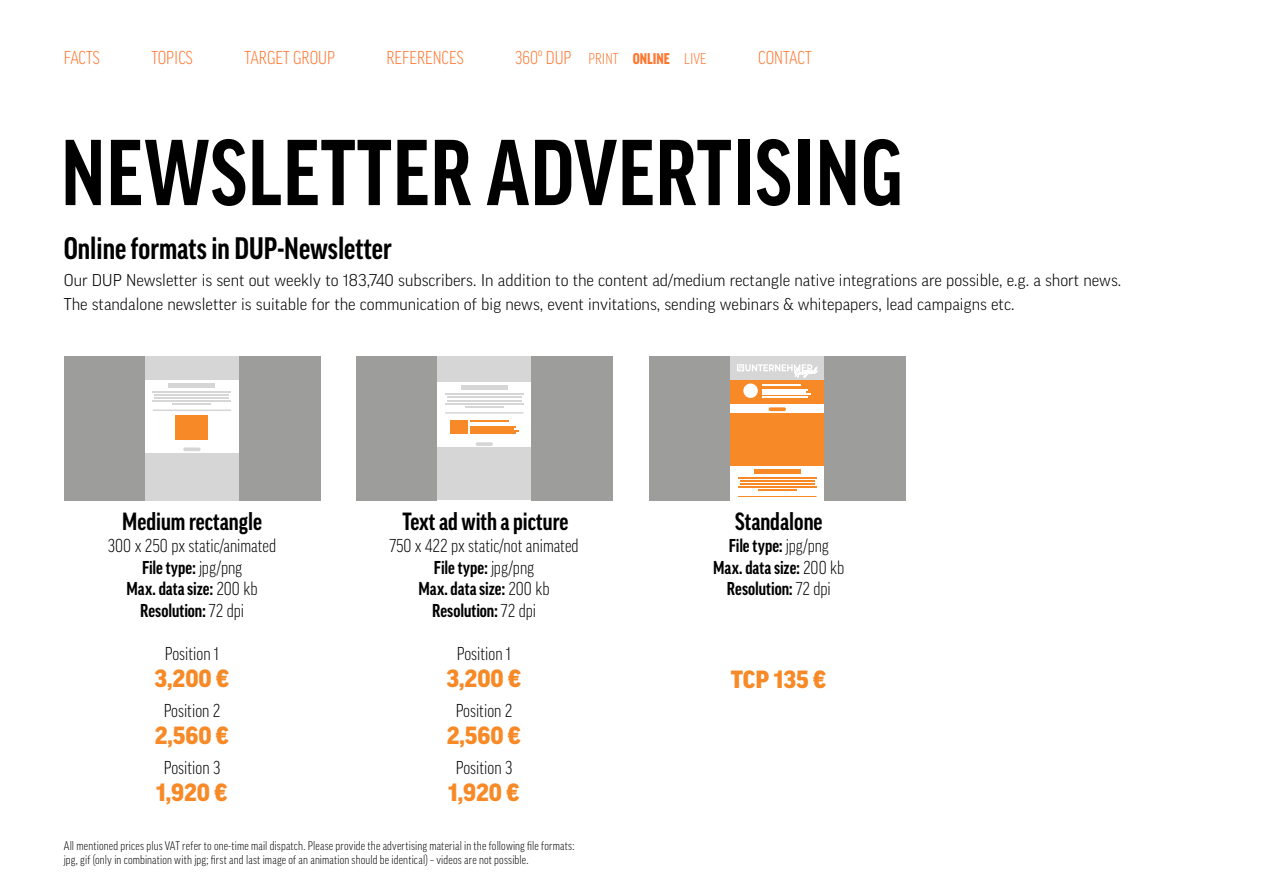
<style>
.page{position:relative;width:1263px;height:893px;background:#fff}
.page>*{position:absolute;margin:0;border:0;box-sizing:border-box;transform-origin:0 0}
.t1{font:700 condensed 90px "Good Pro";letter-spacing:.01em;color:#000}
.t2{font:700 condensed 30px "Good Pro";color:#000}
.t3{font:700 condensed 24px "Good Pro";color:#000}
.t4{font:900 24px "Good Pro";color:#f78a27}
.t5{font:300 condensed 18px/21.6px "Good Pro";color:#000;text-align:center}
.t6{font:700 condensed 18px/21.6px "Good Pro";letter-spacing:-.005em;color:#000;text-align:center}
.t7{font:300 condensed 18px "Good Pro";color:#ff7731}
.t8{font:300 16.5px/24px "Good Pro";color:#000}
.t9{font:300 condensed 15px "Good Pro";color:#ff7731}
.t10{font:300 condensed 12px/14.4px "Good Pro";letter-spacing:.015em;color:#000}
.s1{font-size:18px}
.s2{font-weight:900}
.s3{font-weight:700}
.s4{font-weight:300}
</style>
<div class="page">
<div style="left:64px;top:356px;width:256px;height:144px;background:#9d9d9c"></div>
<div style="left:145px;top:356px;width:94px;height:144px;background:#fff"></div>
<div style="left:145px;top:356px;width:94px;height:23px;background:#d6d6d6"></div>
<div style="left:169px;top:383px;width:46px;height:5px;background:#d6d6d6"></div>
<hr style="left:152px;top:391px;width:79px;height:2px;background:#d6d6d6">
<hr style="left:154px;top:394px;width:75px;height:2px;background:#d6d6d6">
<hr style="left:154px;top:397px;width:75px;height:2px;background:#d6d6d6">
<hr style="left:152px;top:400px;width:79px;height:2px;background:#d6d6d6">
<hr style="left:173px;top:403px;width:38px;height:2px;background:#d6d6d6">
<hr style="left:153px;top:409px;width:78px;height:2px;background:#d6d6d6">
<svg style="left:183px;top:447px;width:18px;height:4px"></svg>
<div style="left:145px;top:453px;width:94px;height:47px;background:#d6d6d6"></div>
<div style="left:176px;top:415px;width:32px;height:25px;background:#f78a27"></div>
<div style="left:356px;top:356px;width:257px;height:144px;background:#9d9d9c"></div>
<div style="left:438px;top:356px;width:93px;height:144px;background:#fff"></div>
<div style="left:438px;top:356px;width:93px;height:26px;background:#d6d6d6"></div>
<hr style="left:461px;top:386px;width:46px;height:4px;background:#d6d6d6">
<hr style="left:445px;top:393px;width:78px;height:2px;background:#d6d6d6">
<hr style="left:447px;top:396px;width:74px;height:2px;background:#d6d6d6">
<hr style="left:447px;top:400px;width:74px;height:1px;background:#d6d6d6">
<hr style="left:445px;top:403px;width:78px;height:2px;background:#d6d6d6">
<hr style="left:465px;top:406px;width:38px;height:2px;background:#d6d6d6">
<hr style="left:445px;top:412px;width:78px;height:2px;background:#d6d6d6">
<hr style="left:476px;top:442px;width:17px;height:4px;background:#d6d6d6;border-radius:2px">
<div style="left:438px;top:448px;width:93px;height:52px;background:#d6d6d6"></div>
<hr style="left:470px;top:426px;width:46px;height:1px;background:#f78a27">
<hr style="left:470px;top:428px;width:43px;height:1px;background:#f78a27">
<hr style="left:470px;top:430px;width:49px;height:2px;background:#f78a27">
<hr style="left:470px;top:433px;width:46px;height:1px;background:#f78a27">
<hr style="left:470px;top:420px;width:38px;height:2px;background:#f78a27">
<div style="left:450px;top:420px;width:18px;height:14px;background:#f78a27"></div>
<div style="left:649px;top:356px;width:257px;height:144px;background:#9d9d9c"></div>
<div style="left:731px;top:356px;width:93px;height:144px;background:#fff"></div>
<div style="left:731px;top:378px;width:93px;height:25px;background:#f78a27"></div>
<svg style="left:769px;top:407px;width:17px;height:4px"></svg>
<div style="left:731px;top:413px;width:93px;height:52px;background:#f78a27"></div>
<div style="left:754px;top:469px;width:46px;height:5px;background:#f78a27"></div>
<hr style="left:738px;top:477px;width:78px;height:2px;background:#f78a27">
<hr style="left:740px;top:480px;width:74px;height:2px;background:#f78a27">
<hr style="left:740px;top:483px;width:74px;height:2px;background:#f78a27">
<hr style="left:738px;top:486px;width:78px;height:2px;background:#f78a27">
<hr style="left:758px;top:489px;width:38px;height:2px;background:#f78a27">
<hr style="left:738px;top:496px;width:78px;height:1px;background:#f78a27">
<hr style="left:762px;top:389px;width:46px;height:1px;background:#fff">
<hr style="left:762px;top:391px;width:43px;height:2px;background:#fff">
<hr style="left:762px;top:394px;width:48px;height:1px;background:#fff">
<hr style="left:762px;top:396px;width:46px;height:1px;background:#fff">
<hr style="left:762px;top:384px;width:38px;height:2px;background:#fff">
<div style="left:743px;top:383px;width:15px;height:15px;background:#fff;border-radius:50%"></div>
<div style="left:730px;top:356px;width:94px;height:23px;background:#d6d6d6"></div>
<svg style="left:737px;top:364px;width:80px;height:13px"></svg>
<p class="t7" style="left:64px;top:47px;width:37px">FACTS</p>
<p class="t7" style="left:151px;top:47px;width:43px">TOPICS</p>
<p class="t7" style="left:244px;top:47px;width:92px">TARGET GROUP</p>
<p class="t7" style="left:386px;top:47px;width:79px">REFERENCES</p>
<p class="t9" style="left:515px;top:50px;width:193px"><span class="s1">360º DUP</span> PRINT <span class="s2">ONLINE</span> LIVE</p>
<p class="t7" style="left:758px;top:47px;width:55px">CONTACT</p>
<h1 class="t1" style="left:61px;top:123px;width:843px">NEWSLETTER ADVERTISING</h1>
<h2 class="t2" style="left:64px;top:231px;width:330px">Online formats in DUP-Newsletter</h2>
<p class="t8" style="left:64px;top:268px;width:1059px">Our DUP Newsletter is sent out weekly to 183,740 subscribers. In addition to the content ad/medium rectangle native integrations are possible, e.g. a short news.<br>The standalone newsletter is suitable for the communication of big news, event invitations, sending webinars &amp; whitepapers, lead campaigns etc.</p>
<h3 class="t3" style="left:122px;top:508px;width:141px">Medium rectangle</h3>
<p class="t5" style="left:108px;top:535px;width:170px">300 x 250 px static/animated<br><span class="s3">File type:</span> jpg/png<br><span class="s3">Max. data size:</span> 200 kb<br><span class="s3">Resolution:</span> 72 dpi</p>
<p class="t5" style="left:165px;top:643px;width:56px">Position 1</p>
<h3 class="t4" style="left:155px;top:665px;width:77px">3,200 €</h3>
<p class="t5" style="left:164px;top:700px;width:58px">Position 2</p>
<h3 class="t4" style="left:155px;top:722px;width:76px">2,560 €</h3>
<p class="t5" style="left:164px;top:757px;width:58px">Position 3</p>
<h3 class="t4" style="left:156px;top:779px;width:73px">1,920 €</h3>
<h3 class="t3" style="left:402px;top:508px;width:168px">Text ad with a picture</h3>
<p class="t5" style="left:389px;top:535px;width:191px">750 x 422 px static/not animated<br><span class="s3">File type:</span> jpg/png<br><span class="s3">Max. data size:</span> 200 kb<br><span class="s3">Resolution:</span> 72 dpi</p>
<p class="t5" style="left:457px;top:643px;width:56px">Position 1</p>
<h3 class="t4" style="left:446px;top:665px;width:77px">3,200 €</h3>
<p class="t5" style="left:456px;top:700px;width:58px">Position 2</p>
<h3 class="t4" style="left:447px;top:722px;width:76px">2,560 €</h3>
<p class="t5" style="left:456px;top:757px;width:58px">Position 3</p>
<h3 class="t4" style="left:448px;top:779px;width:73px">1,920 €</h3>
<p class="t10" style="left:64px;top:838px;width:512px">All mentioned prices plus VAT refer to one-time mail dispatch. Please provide the advertising material in the following file formats: jpg, gif (only in combination with jpg; first and last image of an animation should be identical) – videos are not possible.</p>
<h3 class="t3" style="left:735px;top:508px;width:89px">Standalone</h3>
<p class="t6" style="left:713px;top:535px;width:133px">File type: <span class="s4">jpg/png<br></span>Max. data size: <span class="s4">200 kb<br></span>Resolution: <span class="s4">72 dpi</span></p>
<h3 class="t4" style="left:731px;top:666px;width:97px">TCP 135 €</h3>
</div>
